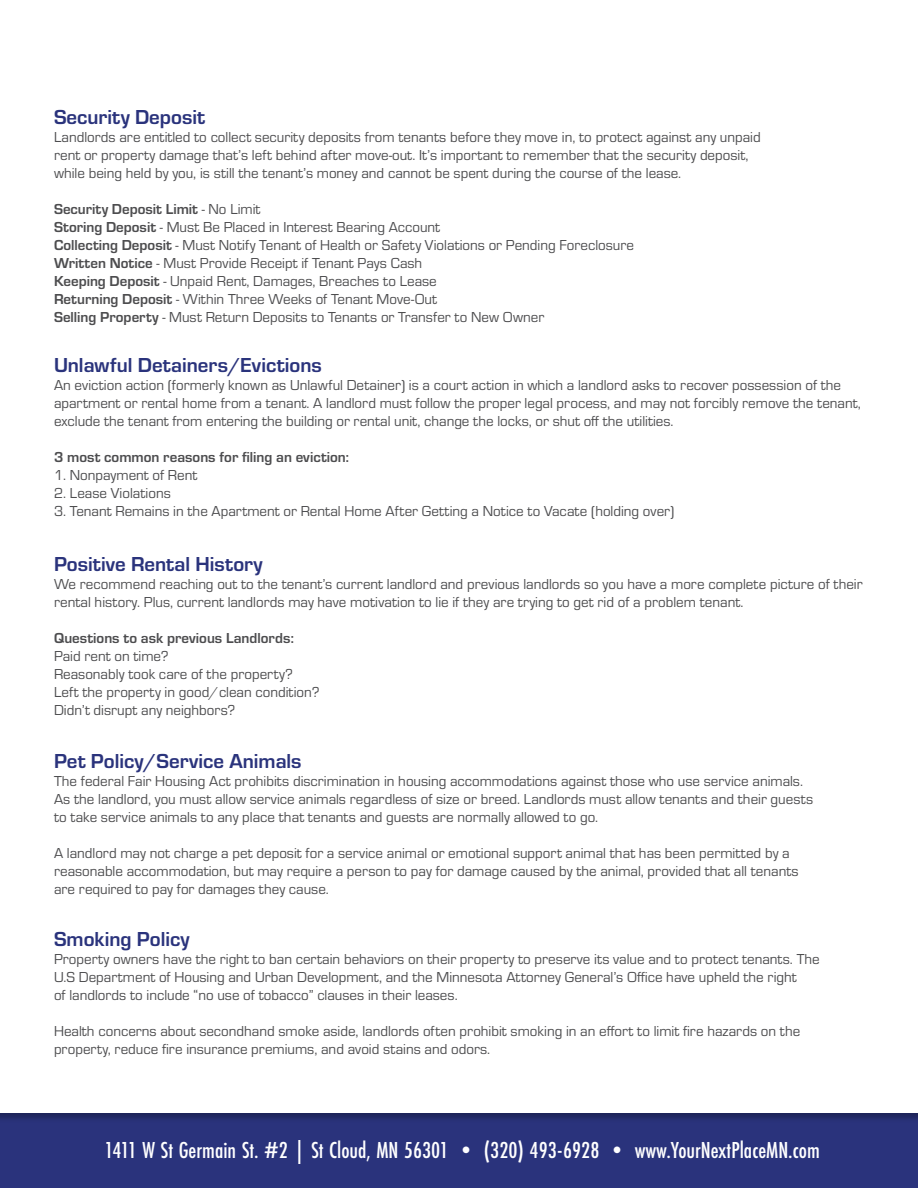
<style>
.page{position:relative;width:918px;height:1188px;background:#fff}
.page>*{position:absolute;margin:0;border:0;box-sizing:border-box;transform-origin:0 0}
.t1{font:500 24px "Futura PT Cond";color:#fff}
.t2{font:700 21px "Eurostile";color:#2a337c}
.t3{font:15px/18px "Eurostile";color:#4d4d4f}
.t4{font:700 15px "Eurostile";color:#4d4d4f}
.s1{font-weight:400}
.s2{font-weight:700}
</style>
<div class="page">
<div style="left:0;top:1112px;width:918px;height:76px;background:#231f20;opacity:.31"></div>
<p class="t2" style="left:54px;top:101px;width:153px">Security Deposit</p>
<p class="t3" style="left:54px;top:127px;width:708px">Landlords are entitled to collect security deposits from tenants before they move in, to protect against any unpaid</p>
<p class="t3" style="left:54px;top:145px;width:696px">rent or property damage that’s left behind after move-out. It’s important to remember that the security deposit,</p>
<p class="t3" style="left:54px;top:163px;width:629px">while being held by you, is still the tenant’s money and cannot be spent during the course of the lease.</p>
<p class="t4" style="left:54px;top:198px;width:208px">Security Deposit Limit <span class="s1">- No Limit</span></p>
<p class="t3" style="left:54px;top:217px;width:388px"><span class="s2">Storing Deposit</span> - Must Be Placed in Interest Bearing Account</p>
<p class="t3" style="left:54px;top:235px;width:582px"><span class="s2">Collecting Deposit</span> - Must Notify Tenant of Health or Safety Violations or Pending Foreclosure</p>
<p class="t3" style="left:54px;top:253px;width:370px"><span class="s2">Written Notice</span> - Must Provide Receipt if Tenant Pays Cash</p>
<p class="t3" style="left:54px;top:271px;width:384px"><span class="s2">Keeping Deposit</span> - Unpaid Rent, Damages, Breaches to Lease</p>
<p class="t3" style="left:54px;top:289px;width:385px"><span class="s2">Returning Deposit</span> - Within Three Weeks of Tenant Move-Out</p>
<p class="t3" style="left:54px;top:307px;width:492px"><span class="s2">Selling Property</span> - Must Return Deposits to Tenants or Transfer to New Owner</p>
<p class="t2" style="left:54px;top:350px;width:269px">Unlawful Detainers/Evictions</p>
<p class="t3" style="left:54px;top:375px;width:808px">An eviction action (formerly known as Unlawful Detainer) is a court action in which a landlord asks to recover possession of the apartment or rental home from a tenant. A landlord must follow the proper legal process, and may not forcibly remove the tenant, exclude the tenant from entering the building or rental unit, change the locks, or shut off the utilities.</p>
<p class="t4" style="left:54px;top:446px;width:297px">3 most common reasons for filing an eviction:</p>
<p class="t3" style="left:54px;top:465px;width:145px">1. Nonpayment of Rent</p>
<p class="t3" style="left:54px;top:483px;width:118px">2. Lease Violations</p>
<p class="t3" style="left:54px;top:501px;width:622px">3. Tenant Remains in the Apartment or Rental Home After Getting a Notice to Vacate (holding over)</p>
<p class="t2" style="left:54px;top:549px;width:210px">Positive Rental History</p>
<p class="t3" style="left:54px;top:575px;width:810px">We recommend reaching out to the tenant’s current landlord and previous landlords so you have a more complete picture of their rental history. Plus, current landlords may have motivation to lie if they are trying to get rid of a problem tenant.</p>
<p class="t4" style="left:54px;top:627px;width:242px">Questions to ask previous Landlords:</p>
<p class="t3" style="left:54px;top:647px;width:116px">Paid rent on time?</p>
<p class="t3" style="left:54px;top:665px;width:241px">Reasonably took care of the property?</p>
<p class="t3" style="left:54px;top:683px;width:267px">Left the property in good/clean condition?</p>
<p class="t3" style="left:54px;top:701px;width:183px">Didn’t disrupt any neighbors?</p>
<p class="t2" style="left:54px;top:746px;width:249px">Pet Policy/Service Animals</p>
<p class="t3" style="left:54px;top:771px;width:751px">The federal Fair Housing Act prohibits discrimination in housing accommodations against those who use service animals.</p>
<p class="t3" style="left:54px;top:789px;width:761px">As the landlord, you must allow service animals regardless of size or breed. Landlords must allow tenants and their guests</p>
<p class="t3" style="left:54px;top:807px;width:546px">to take service animals to any place that tenants and guests are normally allowed to go.</p>
<p class="t3" style="left:54px;top:843px;width:737px">A landlord may not charge a pet deposit for a service animal or emotional support animal that has been permitted by a</p>
<p class="t3" style="left:54px;top:861px;width:746px">reasonable accommodation, but may require a person to pay for damage caused by the animal, provided that all tenants</p>
<p class="t3" style="left:54px;top:879px;width:276px">are required to pay for damages they cause.</p>
<p class="t2" style="left:54px;top:924px;width:137px">Smoking Policy</p>
<p class="t3" style="left:54px;top:950px;width:767px">Property owners have the right to ban certain behaviors on their property to preserve its value and to protect tenants. The</p>
<p class="t3" style="left:54px;top:968px;width:744px">U.S Department of Housing and Urban Development, and the Minnesota Attorney General’s Office have upheld the right</p>
<p class="t3" style="left:54px;top:986px;width:405px">of landlords to include “no use of tobacco” clauses in their leases.</p>
<p class="t3" style="left:54px;top:1022px;width:748px">Health concerns about secondhand smoke aside, landlords often prohibit smoking in an effort to limit fire hazards on the</p>
<p class="t3" style="left:54px;top:1040px;width:438px">property, reduce fire insurance premiums, and avoid stains and odors.</p>
<p class="t1" style="left:105px;top:1136px;width:717px">1411 W St Germain St. #2 | St Cloud, MN 56301 • (320) 493-6928 • www.YourNextPlaceMN.com</p>
</div>
